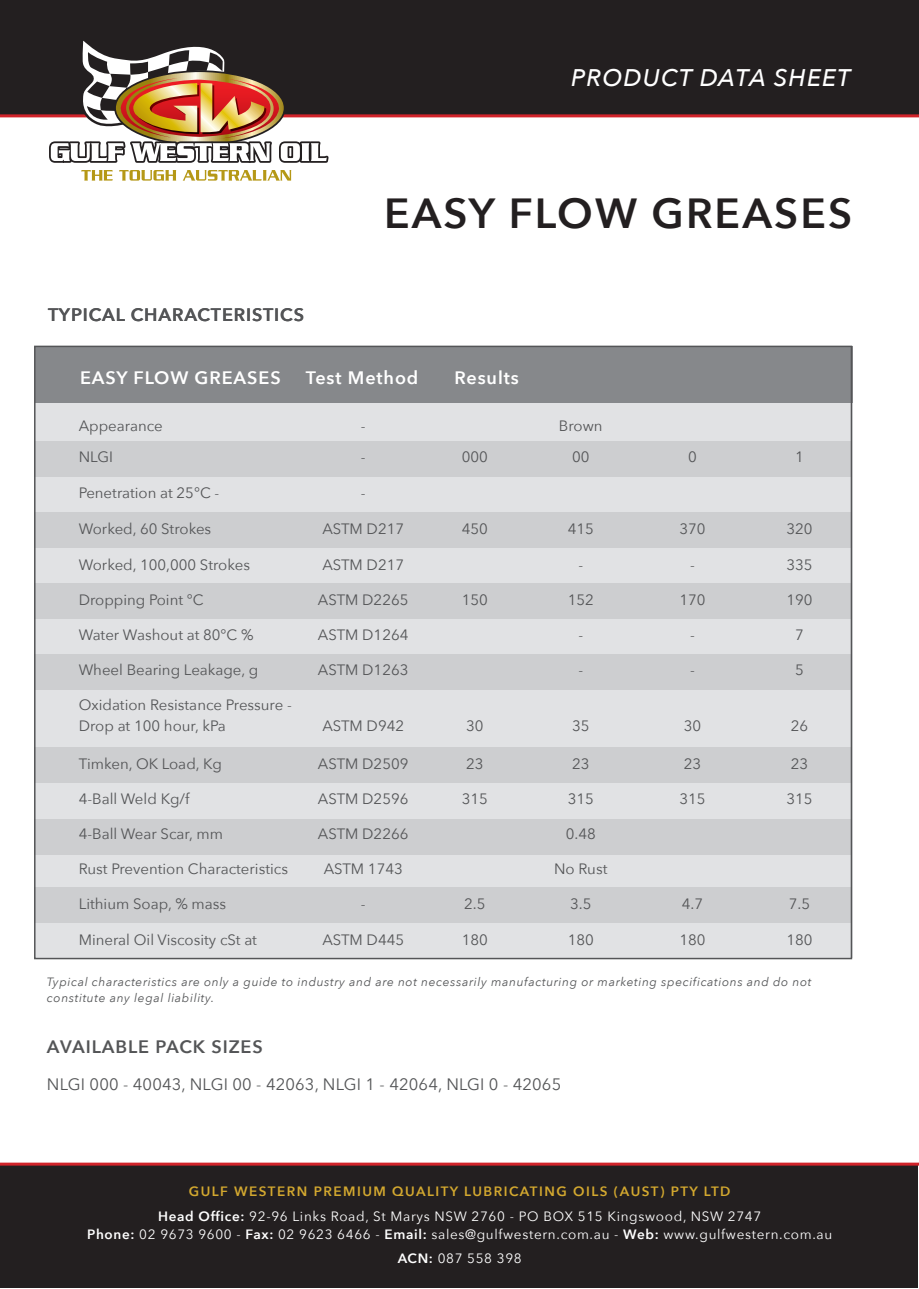
<style>
.page{position:relative;width:919px;height:1289px;background:#fff}
.page>*{position:absolute;margin:0;border:0;box-sizing:border-box;transform-origin:0 0}
.t1{font:600 42px "Avenir Next";letter-spacing:.05em;color:#231f20}
.t2{font:italic 500 24px "Avenir Next";letter-spacing:.05em;color:#fff}
.t3{font:600 18px "Avenir Next";letter-spacing:.05em;color:#fff}
.t4{font:600 18px "Avenir Next";letter-spacing:.05em;color:#545557}
.t5{font:16.5px "Avenir Next";letter-spacing:.01em;color:#545557}
.t6{font:15px "Avenir Next";color:#545557}
.t7{font:13.5px/24px "Avenir Next";letter-spacing:.05em;color:#fff;text-align:center}
.t8{font:600 13.5px "Avenir Next";letter-spacing:.11em;color:#d3a82f}
.t9{font:italic 12px/16.2px "Avenir Next";letter-spacing:.05em;color:#545557}
.s1{font-weight:600}
</style>
<div class="page">
<div style="left:1px;top:1163px;width:917px;height:125px;background:#231f20"></div>
<div style="left:0;top:0;width:918px;height:116px;background:#231f20"></div>
<hr style="left:0;top:1162px;width:918px;height:3px;background:#d1232a">
<hr style="left:0;top:114px;width:918px;height:3px;background:#d1232a">
<svg style="left:49px;top:40px;width:279px;height:141px"></svg>
<div style="left:35px;top:346px;width:817px;height:612px;background:#e1e2e4"></div>
<div style="left:35px;top:346px;width:817px;height:56px;background:#86888b"></div>
<div style="left:35px;top:441px;width:816px;height:35px;background:#cdced0"></div>
<div style="left:35px;top:512px;width:816px;height:36px;background:#cdced0"></div>
<div style="left:35px;top:583px;width:816px;height:35px;background:#cdced0"></div>
<div style="left:35px;top:653px;width:816px;height:36px;background:#cdced0"></div>
<div style="left:35px;top:747px;width:816px;height:36px;background:#cdced0"></div>
<div style="left:35px;top:818px;width:816px;height:36px;background:#cdced0"></div>
<div style="left:35px;top:887px;width:816px;height:36px;background:#cdced0"></div>
<p class="t2" style="left:571px;top:57px;width:281px">PRODUCT DATA SHEET</p>
<p class="t4" style="left:48px;top:299px;width:257px">TYPICAL CHARACTERISTICS</p>
<p class="t1" style="left:384px;top:177px;width:469px">EASY FLOW GREASES</p>
<p class="t3" style="left:80px;top:362px;width:202px">EASY FLOW GREASES</p>
<p class="t3" style="left:454px;top:362px;width:66px">Results</p>
<p class="t6" style="left:79px;top:413px;width:86px">Appearance</p>
<p class="t6" style="left:361px;top:413px;width:6px">-</p>
<p class="t6" style="left:559px;top:413px;width:45px">Brown</p>
<p class="t6" style="left:79px;top:444px;width:36px">NLGI</p>
<p class="t6" style="left:361px;top:444px;width:6px">-</p>
<p class="t6" style="left:462px;top:444px;width:28px">000</p>
<p class="t6" style="left:572px;top:444px;width:19px">00</p>
<p class="t6" style="left:688px;top:444px;width:10px">0</p>
<p class="t6" style="left:795px;top:444px;width:10px">1</p>
<p class="t6" style="left:79px;top:480px;width:142px">Penetration at 25°C -</p>
<p class="t6" style="left:361px;top:480px;width:6px">-</p>
<p class="t6" style="left:79px;top:516px;width:134px">Worked, 60 Strokes</p>
<p class="t6" style="left:322px;top:516px;width:83px">ASTM D217</p>
<p class="t6" style="left:462px;top:516px;width:28px">450</p>
<p class="t6" style="left:567px;top:516px;width:28px">415</p>
<p class="t6" style="left:679px;top:516px;width:28px">370</p>
<p class="t6" style="left:786px;top:516px;width:28px">320</p>
<p class="t6" style="left:79px;top:551px;width:173px">Worked, 100,000 Strokes</p>
<p class="t6" style="left:322px;top:551px;width:83px">ASTM D217</p>
<p class="t6" style="left:578px;top:551px;width:6px">-</p>
<p class="t6" style="left:690px;top:551px;width:6px">-</p>
<p class="t6" style="left:786px;top:551px;width:28px">335</p>
<p class="t6" style="left:79px;top:586px;width:126px">Dropping Point °C</p>
<p class="t6" style="left:318px;top:586px;width:92px">ASTM D2265</p>
<p class="t6" style="left:462px;top:586px;width:28px">150</p>
<p class="t6" style="left:567px;top:586px;width:28px">152</p>
<p class="t6" style="left:679px;top:586px;width:28px">170</p>
<p class="t6" style="left:786px;top:586px;width:28px">190</p>
<p class="t6" style="left:79px;top:622px;width:176px">Water Washout at 80°C %</p>
<p class="t6" style="left:318px;top:622px;width:92px">ASTM D1264</p>
<p class="t6" style="left:578px;top:622px;width:6px">-</p>
<p class="t6" style="left:690px;top:622px;width:6px">-</p>
<p class="t6" style="left:795px;top:622px;width:10px">7</p>
<p class="t6" style="left:79px;top:657px;width:181px">Wheel Bearing Leakage, g</p>
<p class="t6" style="left:318px;top:657px;width:92px">ASTM D1263</p>
<p class="t6" style="left:578px;top:657px;width:6px">-</p>
<p class="t6" style="left:690px;top:657px;width:6px">-</p>
<p class="t6" style="left:795px;top:657px;width:10px">5</p>
<p class="t6" style="left:79px;top:692px;width:215px">Oxidation Resistance Pressure -</p>
<p class="t6" style="left:79px;top:713px;width:149px">Drop at 100 hour, kPa</p>
<p class="t6" style="left:322px;top:713px;width:83px">ASTM D942</p>
<p class="t6" style="left:466px;top:713px;width:19px">30</p>
<p class="t6" style="left:572px;top:713px;width:19px">35</p>
<p class="t6" style="left:683px;top:713px;width:19px">30</p>
<p class="t6" style="left:790px;top:713px;width:19px">26</p>
<p class="t6" style="left:79px;top:751px;width:145px">Timken, OK Load, Kg</p>
<p class="t6" style="left:318px;top:751px;width:92px">ASTM D2509</p>
<p class="t6" style="left:466px;top:751px;width:19px">23</p>
<p class="t6" style="left:572px;top:751px;width:19px">23</p>
<p class="t6" style="left:683px;top:751px;width:19px">23</p>
<p class="t6" style="left:790px;top:751px;width:19px">23</p>
<p class="t6" style="left:79px;top:786px;width:112px">4-Ball Weld Kg/f</p>
<p class="t6" style="left:318px;top:786px;width:92px">ASTM D2596</p>
<p class="t6" style="left:462px;top:786px;width:28px">315</p>
<p class="t6" style="left:567px;top:786px;width:28px">315</p>
<p class="t6" style="left:679px;top:786px;width:28px">315</p>
<p class="t6" style="left:786px;top:786px;width:28px">315</p>
<p class="t6" style="left:79px;top:821px;width:146px">4-Ball Wear Scar, mm</p>
<p class="t6" style="left:318px;top:821px;width:92px">ASTM D2266</p>
<p class="t6" style="left:565px;top:821px;width:31px">0.48</p>
<p class="t6" style="left:79px;top:856px;width:211px">Rust Prevention Characteristics</p>
<p class="t6" style="left:323px;top:856px;width:81px">ASTM 1743</p>
<p class="t6" style="left:554px;top:856px;width:55px">No Rust</p>
<p class="t6" style="left:79px;top:891px;width:149px">Lithium Soap, % mass</p>
<p class="t6" style="left:361px;top:891px;width:6px">-</p>
<p class="t6" style="left:464px;top:891px;width:23px">2.5</p>
<p class="t6" style="left:570px;top:891px;width:23px">3.5</p>
<p class="t6" style="left:681px;top:891px;width:23px">4.7</p>
<p class="t6" style="left:788px;top:891px;width:23px">7.5</p>
<p class="t6" style="left:79px;top:926px;width:180px">Mineral Oil Viscosity cSt at</p>
<p class="t6" style="left:322px;top:926px;width:83px">ASTM D445</p>
<p class="t6" style="left:462px;top:926px;width:28px">180</p>
<p class="t6" style="left:567px;top:926px;width:28px">180</p>
<p class="t6" style="left:679px;top:926px;width:28px">180</p>
<p class="t6" style="left:786px;top:926px;width:28px">180</p>
<p class="t3" style="left:80px;top:362px;width:211px">BLACK TAK MOLYPLEX</p>
<p class="t3" style="left:306px;top:362px;width:224px">Test MethodTest Method</p>
<p class="t9" style="left:47px;top:972px;width:766px">Typical characteristics are only a guide to industry and are not necessarily manufacturing or marketing specifications and do not constitute any legal liability.</p>
<p class="t4" style="left:47px;top:1031px;width:217px">AVAILABLE PACK SIZES</p>
<p class="t5" style="left:47px;top:1070px;width:516px">NLGI 000 - 40043, NLGI 00 - 42063, NLGI 1 - 42064, NLGI 0 - 42065</p>
<p class="t8" style="left:189px;top:1179px;width:543px">GULF WESTERN PREMIUM QUALITY LUBRICATING OILS (AUST) PTY LTD</p>
<p class="t7" style="left:158px;top:1203px;width:604px"><span class="s1">Head Office:</span> 92-96 Links Road, St Marys NSW 2760 - PO BOX 515 Kingswood, NSW 2747</p>
<p class="t7" style="left:87px;top:1221px;width:746px"><span class="s1">Phone:</span> 02 9673 9600 - <span class="s1">Fax:</span> 02 9623 6466 - <span class="s1">Email:</span> sales@gulfwestern.com.au - <span class="s1">Web:</span> www.gulfwestern.com.au<br><span class="s1">ACN:</span> 087 558 398</p>
</div>
